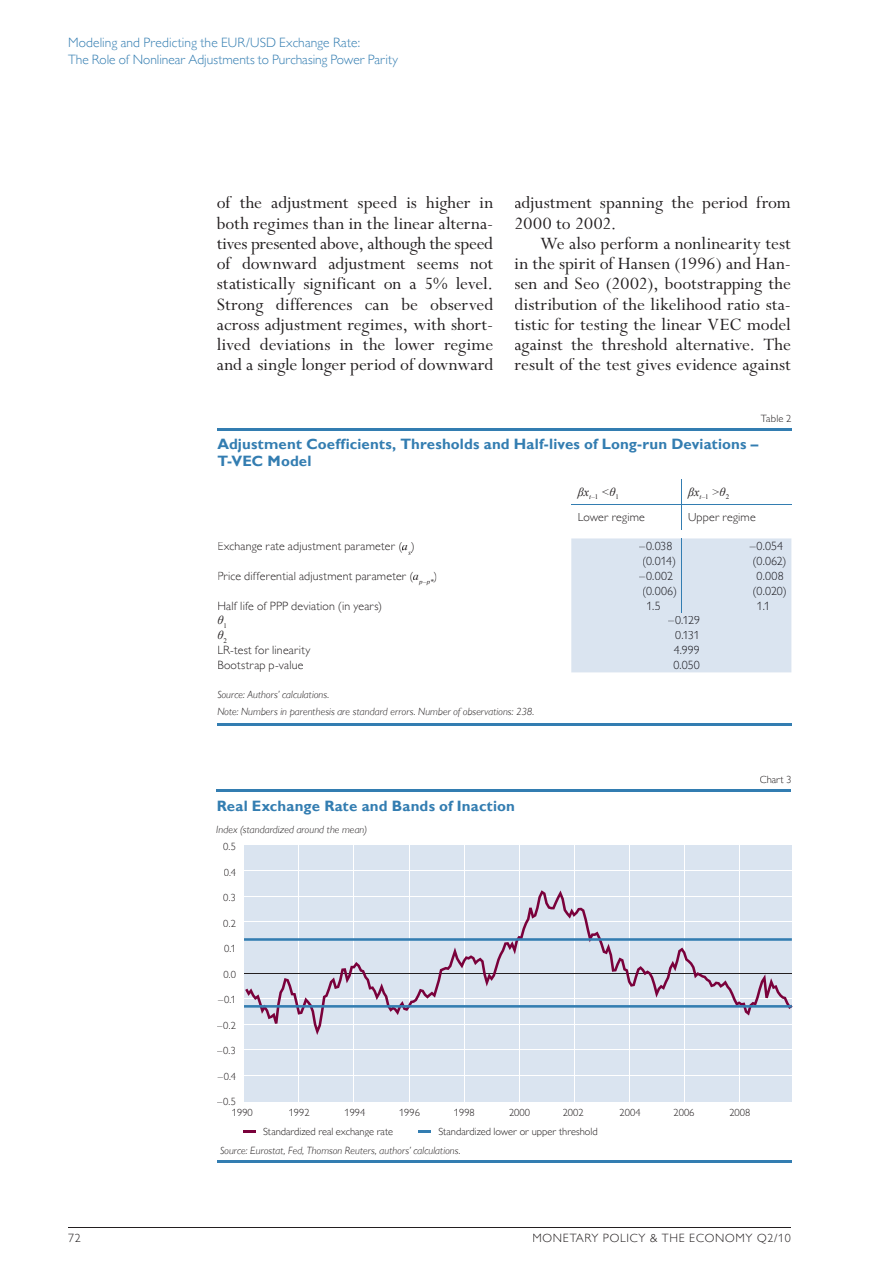
<style>
.page{position:relative;width:893px;height:1263px;background:#fff}
.page>*{position:absolute;margin:0;border:0;box-sizing:border-box;transform-origin:0 0}
.t1{font:19.5px/20.2px "Perpetua Std";color:#231f20;text-align:justify}
.t2{font:700 15px/17px "Gill Sans MT Pro";letter-spacing:.01em;color:#337db1}
.t3{font:300 13.5px/16.5px "Gill Sans MT Pro";color:#337db1}
.t4{font:300 12px "Gill Sans MT Pro";letter-spacing:.015em;color:#231f20}
.t5{font:300 12px "Gill Sans MT Pro";letter-spacing:.005em;color:#1a191f}
.t6{font:300 12px "Gill Sans MT Pro";letter-spacing:.06em;color:#231f20}
.t7{font:italic 12px "Times New Roman";color:#231f20}
.t8{font:italic 300 10.5px/17px "Gill Sans MT Pro";letter-spacing:.01em;color:#231f20}
.t9{font:300 10.5px/10.5px "Gill Sans MT Pro";color:#231f20}
.s1{font-family:"Times New Roman";font-weight:400;font-style:italic}
</style>
<div class="page">
<hr style="left:68px;top:1227px;width:723px;height:1px;background:#231f20">
<hr style="left:571px;top:504px;width:110px;height:1px;background:#337db1">
<svg style="left:681px;top:479px;width:1px;height:51px"></svg>
<hr style="left:681px;top:504px;width:110px;height:1px;background:#337db1">
<div style="left:571px;top:538px;width:220px;height:134px;background:#dae4f0"></div>
<hr style="left:217px;top:428px;width:574px;height:2px;background:#337db1">
<div style="left:639px;top:542px;width:33px;height:8px;background:#dae4f0"></div>
<div style="left:750px;top:542px;width:33px;height:8px;background:#dae4f0"></div>
<div style="left:643px;top:557px;width:32px;height:11px;background:#dae4f0"></div>
<div style="left:753px;top:557px;width:33px;height:11px;background:#dae4f0"></div>
<div style="left:639px;top:571px;width:34px;height:9px;background:#dae4f0"></div>
<div style="left:757px;top:571px;width:26px;height:9px;background:#dae4f0"></div>
<div style="left:643px;top:586px;width:33px;height:11px;background:#dae4f0"></div>
<div style="left:753px;top:586px;width:33px;height:11px;background:#dae4f0"></div>
<div style="left:647px;top:601px;width:13px;height:9px;background:#dae4f0"></div>
<div style="left:758px;top:601px;width:10px;height:8px;background:#dae4f0"></div>
<div style="left:668px;top:616px;width:31px;height:8px;background:#dae4f0"></div>
<div style="left:676px;top:631px;width:22px;height:8px;background:#dae4f0"></div>
<div style="left:674px;top:646px;width:25px;height:8px;background:#dae4f0"></div>
<div style="left:674px;top:661px;width:26px;height:8px;background:#dae4f0"></div>
<hr style="left:217px;top:723px;width:574px;height:3px;background:#337db1">
<hr style="left:217px;top:789px;width:574px;height:3px;background:#337db1">
<hr style="left:217px;top:1160px;width:574px;height:3px;background:#337db1">
<svg style="left:243px;top:1130px;width:13px;height:2px"></svg>
<svg style="left:418px;top:1130px;width:12px;height:2px"></svg>
<div style="left:244px;top:845px;width:548px;height:256px;background:#dae4f0"></div>
<hr style="left:244px;top:1075px;width:548px;height:1px;background:#fff">
<hr style="left:244px;top:1049px;width:548px;height:1px;background:#fff">
<hr style="left:244px;top:1024px;width:548px;height:1px;background:#fff">
<hr style="left:244px;top:998px;width:548px;height:1px;background:#fff">
<hr style="left:244px;top:921px;width:548px;height:1px;background:#fff">
<hr style="left:244px;top:896px;width:548px;height:1px;background:#fff">
<hr style="left:244px;top:870px;width:548px;height:1px;background:#fff">
<hr style="left:299px;top:845px;width:1px;height:256px;background:#fff">
<hr style="left:354px;top:845px;width:1px;height:256px;background:#fff">
<hr style="left:409px;top:845px;width:1px;height:256px;background:#fff">
<hr style="left:464px;top:845px;width:1px;height:256px;background:#fff">
<hr style="left:519px;top:845px;width:1px;height:256px;background:#fff">
<hr style="left:574px;top:845px;width:1px;height:256px;background:#fff">
<hr style="left:629px;top:845px;width:1px;height:256px;background:#fff">
<hr style="left:684px;top:845px;width:1px;height:256px;background:#fff">
<hr style="left:739px;top:845px;width:1px;height:256px;background:#fff">
<hr style="left:244px;top:973px;width:548px;height:1px;background:#231f20">
<svg style="left:245px;top:890px;width:548px;height:145px"></svg>
<svg style="left:244px;top:938px;width:548px;height:3px;background:#4a8bb9"></svg>
<svg style="left:244px;top:1005px;width:548px;height:3px;background:#4a89b7"></svg>
<p class="t3" style="left:68px;top:34px;width:331px">Modeling and Predicting the EUR/USD Exchange Rate:<br>The Role of Nonlinear Adjustments to Purchasing Power Parity</p>
<p class="t1" style="left:217px;top:193px;width:278px">of the adjustment speed is higher in both regimes than in the linear alterna&shy;tives presented above, although the speed of downward adjustment seems not statistically significant on a 5% level.<br>Strong differences can be observed across adjustment regimes, with short&shy;lived deviations in the lower regime and a single longer period of downward</p>
<p class="t1" style="left:514px;top:193px;width:278px">adjustment spanning the period from<br>2000 to 2002.</p>
<p class="t1" style="left:514px;top:234px;width:278px;text-indent:26px">We also perform a nonlinearity test in the spirit of Hansen (1996) and Han&shy;sen and Seo (2002), bootstrapping the distribution of the likelihood ratio sta&shy;tistic for testing the linear VEC model against the threshold alternative. The result of the test gives evidence against</p>
<p class="t9" style="left:761px;top:413px;width:32px">Table 2</p>
<p class="t2" style="left:217px;top:435px;width:542px">Adjustment Coefficients, Thresholds and Half-lives of Long-run Deviations –<br>T-VEC Model</p>
<p class="t7" style="left:578px;top:483px;width:43px">βx<sub>t–</sub><sub>1</sub> &lt;θ<sub>1</sub></p>
<p class="t7" style="left:688px;top:483px;width:43px">βx<sub>t–</sub><sub>1</sub> &gt;θ<sub>2</sub></p>
<p class="t4" style="left:578px;top:510px;width:69px">Lower regime</p>
<p class="t4" style="left:688px;top:510px;width:69px">Upper regime</p>
<p class="t4" style="left:217px;top:539px;width:199px">Exchange rate adjustment parameter (<span class="s1">a</span><sub>s</sub>)</p>
<p class="t5" style="left:639px;top:539px;width:35px">–0.038</p>
<p class="t5" style="left:750px;top:539px;width:35px">–0.054</p>
<p class="t5" style="left:642px;top:554px;width:35px">(0.014)</p>
<p class="t5" style="left:753px;top:554px;width:35px">(0.062)</p>
<p class="t4" style="left:217px;top:568px;width:221px">Price differential adjustment parameter (<span class="s1">a</span><sub>p–p*</sub>)</p>
<p class="t5" style="left:639px;top:568px;width:35px">–0.002</p>
<p class="t5" style="left:756px;top:568px;width:29px">0.008</p>
<p class="t5" style="left:642px;top:583px;width:36px">(0.006)</p>
<p class="t5" style="left:753px;top:583px;width:36px">(0.020)</p>
<p class="t4" style="left:217px;top:598px;width:166px">Half life of PPP deviation (in years)</p>
<p class="t5" style="left:647px;top:598px;width:16px">1.5</p>
<p class="t5" style="left:757px;top:598px;width:15px">1.1</p>
<p class="t7" style="left:217px;top:612px;width:11px">θ<sub>1</sub></p>
<p class="t5" style="left:668px;top:613px;width:33px">–0.129</p>
<p class="t7" style="left:217px;top:627px;width:11px">θ<sub>2</sub></p>
<p class="t5" style="left:675px;top:628px;width:26px">0.131</p>
<p class="t4" style="left:217px;top:643px;width:95px">LR-test for linearity</p>
<p class="t5" style="left:674px;top:643px;width:28px">4.999</p>
<p class="t4" style="left:217px;top:658px;width:88px">Bootstrap p-value</p>
<p class="t5" style="left:673px;top:658px;width:28px">0.050</p>
<p class="t8" style="left:217px;top:686px;width:318px">Source: Authors’ calculations.<br>Note: Numbers in parenthesis are standard errors. Number of observations: 238.</p>
<p class="t2" style="left:217px;top:797px;width:300px">Real Exchange Rate and Bands of Inaction</p>
<p class="t8" style="left:216px;top:821px;width:153px">Index (standardized around the mean)</p>
<p class="t9" style="left:223px;top:841px;width:15px">0.5</p>
<p class="t9" style="left:224px;top:866px;width:14px">0.4</p>
<p class="t9" style="left:223px;top:892px;width:14px">0.3</p>
<p class="t9" style="left:223px;top:917px;width:14px">0.2</p>
<p class="t9" style="left:224px;top:943px;width:14px">0.1</p>
<p class="t9" style="left:223px;top:969px;width:14px">0.0</p>
<p class="t9" style="left:218px;top:994px;width:20px">–0.1</p>
<p class="t9" style="left:217px;top:1020px;width:20px">–0.2</p>
<p class="t9" style="left:217px;top:1045px;width:20px">–0.3</p>
<p class="t9" style="left:218px;top:1071px;width:20px">–0.4</p>
<p class="t9" style="left:232px;top:1096px;width:22px;text-indent:-15px">–0.5<br>1990</p>
<p class="t9" style="left:289px;top:1107px;width:22px">1992</p>
<p class="t9" style="left:344px;top:1107px;width:22px">1994</p>
<p class="t9" style="left:399px;top:1107px;width:22px">1996</p>
<p class="t9" style="left:454px;top:1107px;width:22px">1998</p>
<p class="t9" style="left:509px;top:1107px;width:22px">2000</p>
<p class="t9" style="left:563px;top:1107px;width:22px">2002</p>
<p class="t9" style="left:620px;top:1107px;width:22px">2004</p>
<p class="t9" style="left:673px;top:1107px;width:22px">2006</p>
<p class="t9" style="left:729px;top:1107px;width:22px">2008</p>
<p class="t9" style="left:263px;top:1125px;width:132px">Standardized real exchange rate</p>
<p class="t9" style="left:438px;top:1125px;width:161px">Standardized lower or upper threshold</p>
<p class="t8" style="left:220px;top:1142px;width:242px">Source: Eurostat, Fed, Thomson Reuters, authors’ calculations.</p>
<p class="t9" style="left:760px;top:774px;width:34px">Chart 3</p>
<p class="t4" style="left:68px;top:1231px;width:14px">72</p>
<p class="t6" style="left:532px;top:1231px;width:260px">MONETARY POLICY &amp; THE ECONOMY Q2/10</p>
</div>
